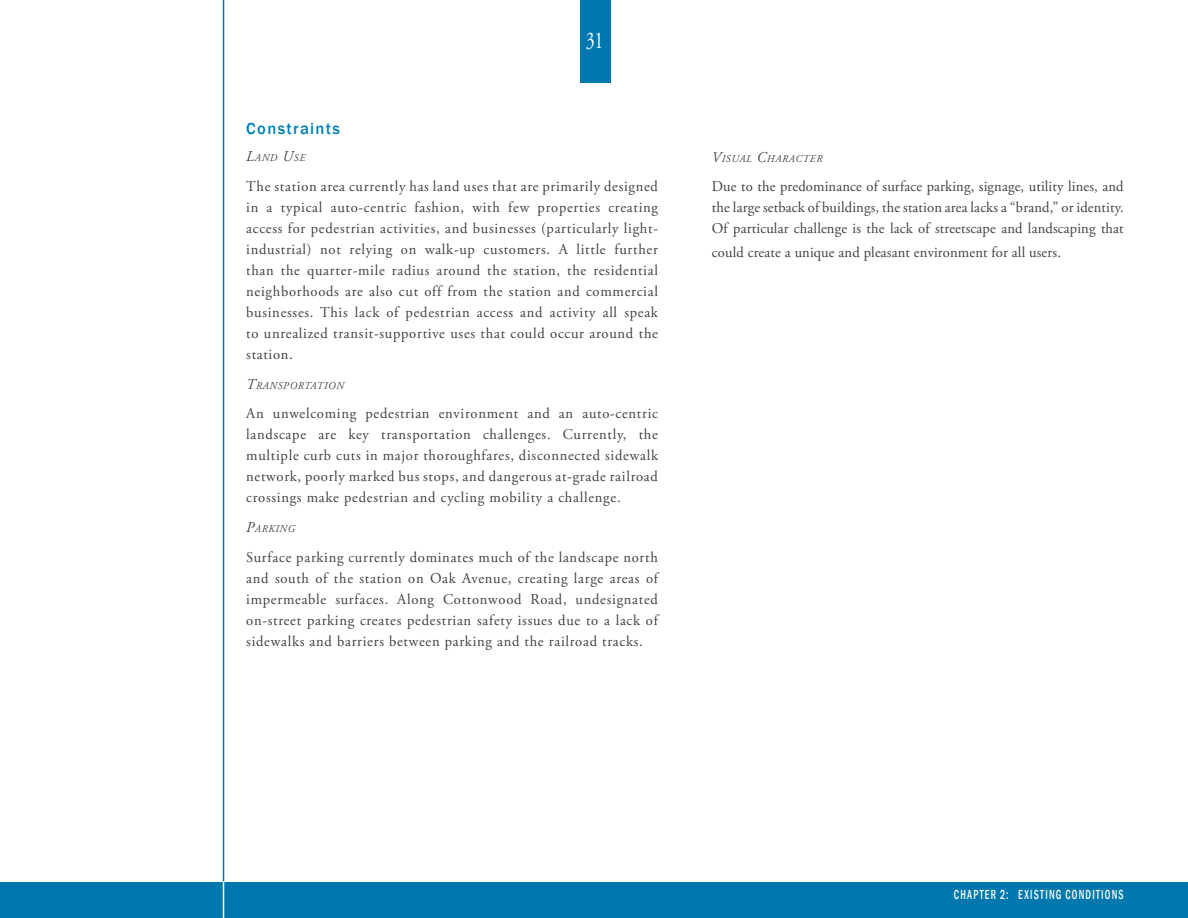
<style>
.page{position:relative;width:1188px;height:918px;background:#fff}
.page>*{position:absolute;margin:0;border:0;box-sizing:border-box;transform-origin:0 0}
.t1{font:24px "Adobe Garamond Pro";color:#fff;scale:.75 1}
.Body_Copy{font:500 16.5px "Franklin Gothic";letter-spacing:.08em;color:#0081b5}
.Body_Copy-2{font:15px/21px "Adobe Garamond Pro";letter-spacing:.04em;color:#414042;text-align:justify}
.t2{font:500 condensed 13.5px "Franklin Gothic";letter-spacing:.115em;color:#fff;scale:.75 1}
.Body_Copy-3{font:italic 10.5px "Adobe Garamond Pro";letter-spacing:.07em;color:#414042}
.s1{font-size:15px}
</style>
<div class="page">
<div style="left:0;top:882px;width:1188px;height:36px;background:#0078ae"></div>
<div style="left:580px;top:0;width:30px;height:83px;background:#0078ae"></div>
<hr style="left:223px;top:0;width:1px;height:882px;background:#0078ae">
<hr style="left:223px;top:882px;width:1px;height:36px;background:#fff">
<h1 class="t1" style="left:586px;top:26px;width:25px">31</h1>
<p class="Body_Copy" style="left:246px;top:118px;width:95px">Constraints</p>
<p class="Body_Copy-3" style="left:246px;top:152px;width:61px"><span class="s1">L</span>AND <span class="s1">U</span>SE</p>
<p class="Body_Copy-2" style="left:246px;top:176px;width:413px">The station area currently has land uses that are primarily designed in a typical auto-centric fashion, with few properties creating access for pedestrian activities, and businesses (particularly light&shy;industrial) not relying on walk-up customers. A little further than the quarter-mile radius around the station, the residential neighborhoods are also cut off from the station and commercial businesses. This lack of pedestrian access and activity all speak to unrealized transit-supportive uses that could occur around the station.</p>
<p class="Body_Copy-3" style="left:246px;top:379px;width:99px"><span class="s1">T</span>RANSPORTATION</p>
<p class="Body_Copy-2" style="left:246px;top:404px;width:413px">An unwelcoming pedestrian environment and an auto-centric landscape are key transportation challenges. Currently, the multiple curb cuts in major thoroughfares, disconnected sidewalk network, poorly marked bus stops, and dangerous at-grade railroad crossings make pedestrian and cycling mobility a challenge.</p>
<p class="Body_Copy-3" style="left:246px;top:522px;width:50px"><span class="s1">P</span>ARKING</p>
<p class="Body_Copy-2" style="left:246px;top:547px;width:415px">Surface parking currently dominates much of the landscape north and south of the station on Oak Avenue, creating large areas of impermeable surfaces. Along Cottonwood Road, undesignated on-street parking creates pedestrian safety issues due to a lack of sidewalks and barriers between parking and the railroad tracks.</p>
<p class="Body_Copy-3" style="left:712px;top:152px;width:112px"><span class="s1">V</span>ISUAL <span class="s1">C</span>HARACTER</p>
<p class="Body_Copy-2" style="left:712px;top:176px;width:413px">Due to the predominance of surface parking, signage, utility lines, and the large setback of buildings, the station area lacks a “brand,” or identity.<br>Of particular challenge is the lack of streetscape and landscaping that</p>
<p class="Body_Copy-2" style="left:712px;top:242px;width:351px">could create a unique and pleasant environment for all users.</p>
<p class="t2" style="left:954px;top:885px;width:228px">CHAPTER 2: EXISTING CONDITIONS</p>
</div>
